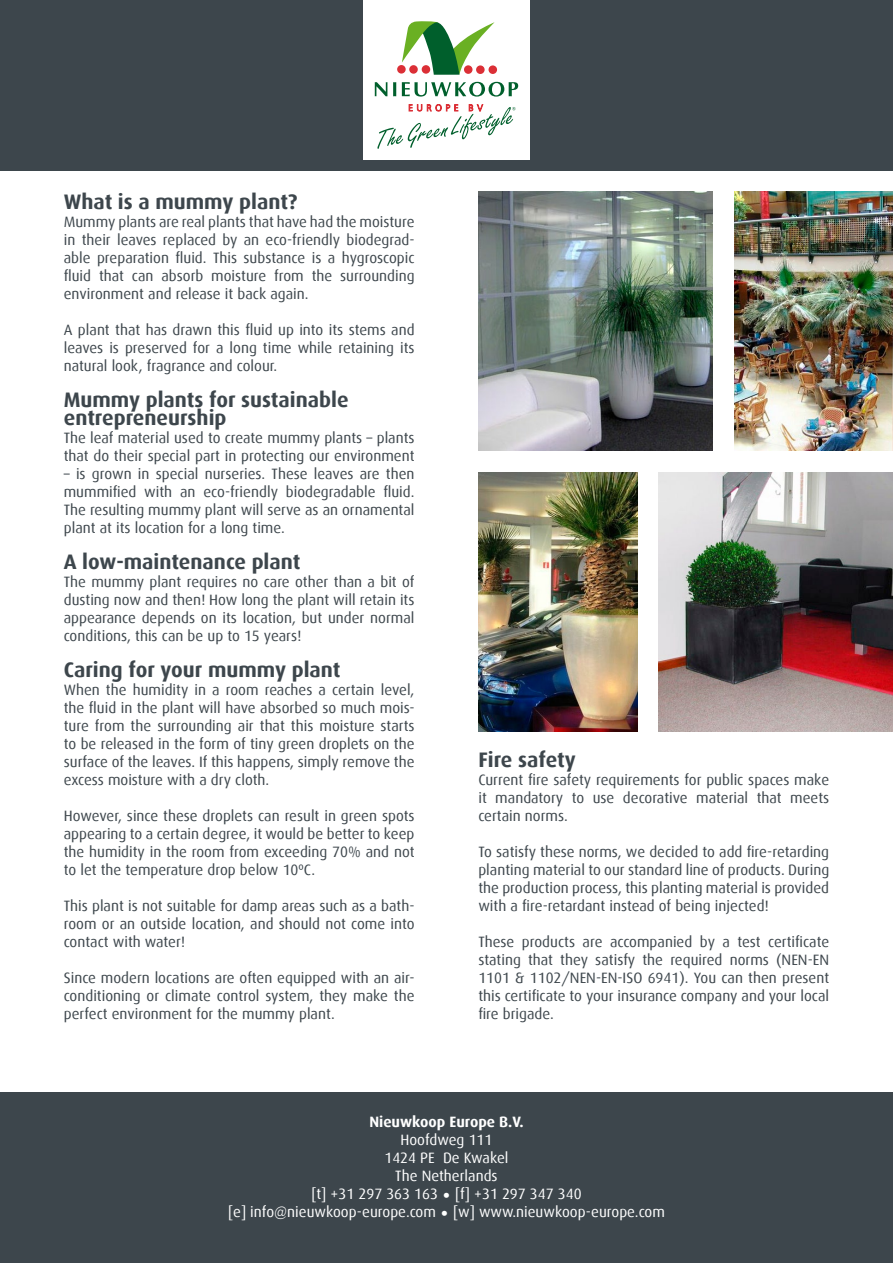
<style>
.page{position:relative;width:893px;height:1263px;background:#fff}
.page>*{position:absolute;margin:0;border:0;box-sizing:border-box;transform-origin:0 0}
.t1{font:700 21px/18px "Dax";color:#3d464c}
.t2{font:15px/18px "Dax";color:#3d464c;text-align:justify}
.t3{font:15px/18px "Dax";color:#fff;text-align:center}
.t4{font:700 15px "Dax";color:#fff}
.s1{font-size:27px}
</style>
<div class="page">
<div style="left:0;top:0;width:893px;height:170px;background:#3d464c"></div>
<div style="left:0;top:1093px;width:893px;height:170px;background:#3d464c"></div>
<img style="left:478px;top:191px;width:235px;height:260px">
<img style="left:658px;top:472px;width:235px;height:259px">
<img style="left:734px;top:191px;width:159px;height:260px">
<img style="left:478px;top:472px;width:159px;height:259px">
<div style="left:363px;top:0;width:167px;height:159px;background:#fff"></div>
<svg style="left:402px;top:21px;width:92px;height:54px"></svg>
<div style="left:397px;top:65px;width:9px;height:9px;background:#db2f36;border-radius:50%"></div>
<div style="left:409px;top:65px;width:9px;height:9px;background:#db2f36;border-radius:50%"></div>
<div style="left:422px;top:65px;width:8px;height:9px;background:#db2f36;border-radius:50%"></div>
<div style="left:464px;top:65px;width:8px;height:9px;background:#db2f36;border-radius:50%"></div>
<div style="left:476px;top:65px;width:9px;height:9px;background:#db2f36;border-radius:50%"></div>
<div style="left:488px;top:65px;width:9px;height:9px;background:#db2f36;border-radius:50%"></div>
<svg style="left:375px;top:82px;width:12px;height:14px"></svg>
<svg style="left:393px;top:82px;width:3px;height:14px"></svg>
<svg style="left:402px;top:82px;width:116px;height:15px"></svg>
<svg style="left:377px;top:104px;width:139px;height:45px"></svg>
<h1 class="t1" style="left:64px;top:193px;width:235px">What is a mummy plant?</h1>
<p class="t2" style="left:64px;top:213px;width:352px">Mummy plants are real plants that have had the moisture in their leaves replaced by an eco-friendly biodegrad&shy;able preparation fluid. This substance is a hygroscopic fluid that can absorb moisture from the surrounding environment and release it back again.</p>
<p class="t2" style="left:64px;top:321px;width:352px">A plant that has drawn this fluid up into its stems and leaves is preserved for a long time while retaining its natural look, fragrance and colour.</p>
<h1 class="t1" style="left:64px;top:391px;width:286px">Mummy plants for sustainable entrepreneurship</h1>
<p class="t2" style="left:64px;top:429px;width:352px">The leaf material used to create mummy plants – plants that do their special part in protecting our environment</p>
<p class="t2" style="left:64px;top:465px;width:352px">– is grown in special nurseries. These leaves are then mummified with an eco-friendly biodegradable fluid.<br>The resulting mummy plant will serve as an ornamental plant at its location for a long time.</p>
<h1 class="t1" style="left:64px;top:553px;width:238px">A low-maintenance plant</h1>
<p class="t2" style="left:64px;top:573px;width:352px">The mummy plant requires no care other than a bit of dusting now and then! How long the plant will retain its appearance depends on its location, but under normal conditions, this can be up to 15 years!</p>
<h1 class="t1" style="left:64px;top:661px;width:278px">Caring for your mummy plant</h1>
<p class="t2" style="left:64px;top:681px;width:352px">When the humidity in a room reaches a certain level, the fluid in the plant will have absorbed so much mois&shy;ture from the surrounding air that this moisture starts to be released in the form of tiny green droplets on the surface of the leaves. If this happens, simply remove the excess moisture with a dry cloth.</p>
<p class="t2" style="left:64px;top:807px;width:352px">However, since these droplets can result in green spots appearing to a certain degree, it would be better to keep the humidity in the room from exceeding 70% and not to let the temperature drop below 10ºC.</p>
<p class="t2" style="left:64px;top:897px;width:352px">This plant is not suitable for damp areas such as a bath&shy;room or an outside location, and should not come into contact with water!</p>
<p class="t2" style="left:64px;top:969px;width:352px">Since modern locations are often equipped with an air&shy;conditioning or climate control system, they make the perfect environment for the mummy plant.</p>
<h1 class="t1" style="left:478px;top:751px;width:99px">Fire safety</h1>
<p class="t2" style="left:478px;top:771px;width:352px">Current fire safety requirements for public spaces make it mandatory to use decorative material that meets certain norms.</p>
<p class="t2" style="left:478px;top:843px;width:352px">To satisfy these norms, we decided to add fire-retarding planting material to our standard line of products. During the production process, this planting material is provided with a fire-retardant instead of being injected!</p>
<p class="t2" style="left:478px;top:933px;width:352px">These products are accompanied by a test certificate stating that they satisfy the required norms (NEN-EN 1101 &amp; 1102/NEN-EN-ISO 6941). You can then present this certificate to your insurance company and your local fire brigade.</p>
<p class="t4" style="left:369px;top:1114px;width:156px">Nieuwkoop Europe B.V.</p>
<p class="t3" style="left:228px;top:1131px;width:438px">Hoofdweg 111<br>1424 PE De Kwakel<br>The Netherlands<br>[t] +31 297 363 163 <span class="s1">•</span> [f] +31 297 347 340<br>[e] info@nieuwkoop-europe.com <span class="s1">•</span> [w] www.nieuwkoop-europe.com</p>
</div>
